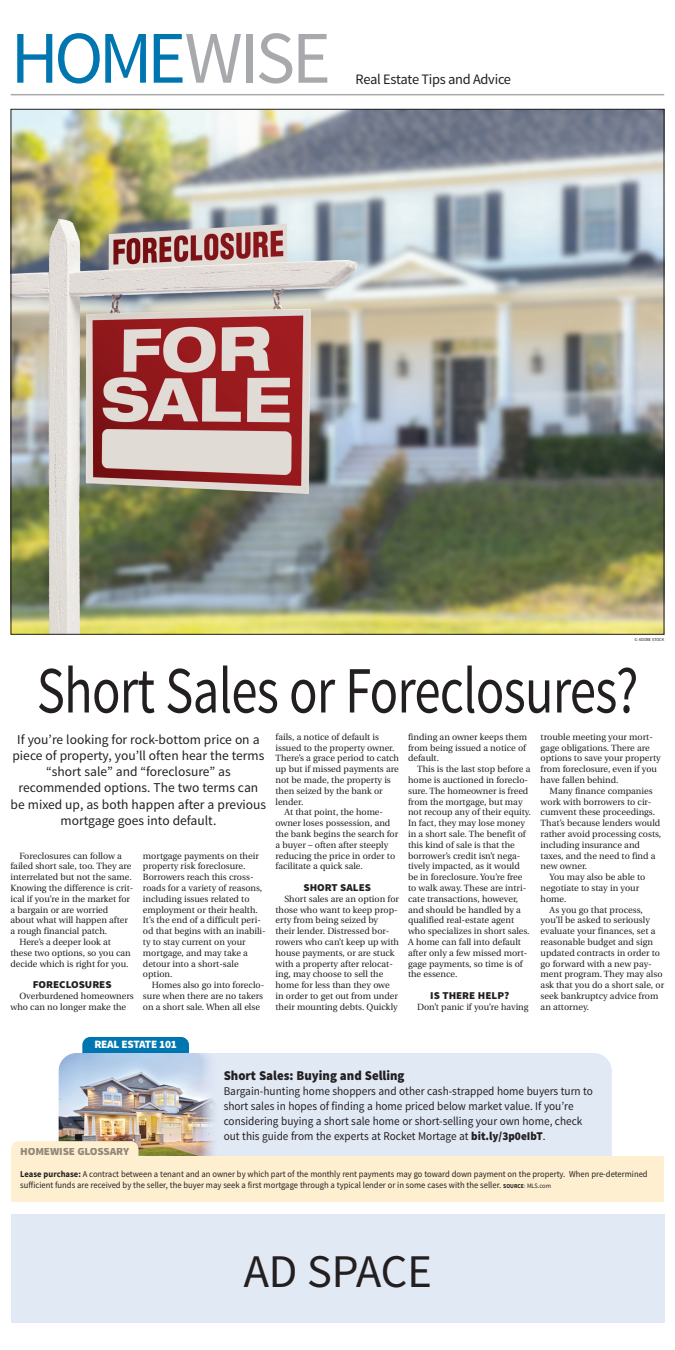
<style>
.page{position:relative;width:675px;height:1350px;background:#fff}
.page>*{position:absolute;margin:0;border:0;box-sizing:border-box;transform-origin:0 0}
.t1{font:74.25px "Source Sans Pro";letter-spacing:-.04em;color:#0076b0}
.t2{font:66px "Source Sans Pro";letter-spacing:-.015em;color:#231f20;scale:.8 1}
.t3{font:46.8px "Source Sans Pro";color:#231f20}
.t4{font:14.4px "Source Sans Pro";letter-spacing:-.02em;color:#231f20}
.t5{font:13.5px/16.2px "Source Sans Pro";color:#231f20;text-align:center}
.t6{font:900 13.5px "Source Sans Pro";color:#231f20;scale:.95 1}
.t7{font:11.85px/15px "Source Sans Pro";color:#231f20;scale:.95 1}
.t8{font:900 11.25px "Source Sans Pro";letter-spacing:-.01em;color:#231f20}
.t9{font:900 11.25px "Source Sans Pro";letter-spacing:-.02em;color:#fff}
.t10{font:900 10.5px "Source Sans Pro";color:#231f20;scale:1.05 1}
.t11{font:9px/10.8px "Utopia";color:#231f20}
.t12{font:9px/11.7px "Source Sans Pro";color:#231f20;scale:.95 1}
.t13{font:4.5px "Source Sans Pro";color:#231f20;scale:.95 1}
.s1{color:#a8a9ad}
.s2{font-weight:900}
.s3{font-weight:700}
.s4{font-weight:700;font-size:6px}
.s5{font-size:6px}
.s6{font-size:6.75px}
</style>
<div class="page">
<div style="left:218px;top:1053px;width:394px;height:103px;background:#e1e9f5"></div>
<div style="left:82px;top:1037px;width:107px;height:16px;background:#0076b0"></div>
<img style="left:58px;top:1053px;width:160px;height:103px">
<hr style="left:11px;top:94px;width:653px;height:1px;background:#a8a9ad">
<div style="left:11px;top:1156px;width:653px;height:46px;background:#feefd0"></div>
<div style="left:11px;top:1141px;width:127px;height:15px;background:#feefd0"></div>
<div style="left:11px;top:1215px;width:653px;height:108px;background:#e1e9f5"></div>
<img style="left:13px;top:111px;width:649px;height:521px">
<h1 class="t1" style="left:11px;top:12px;width:322px">HOME<span class="s1">WISE</span></h1>
<h3 class="t4" style="left:356px;top:70px;width:157px">Real Estate Tips and Advice</h3>
<p class="t13" style="left:635px;top:637px;width:33px">© ADOBE STOCK</p>
<h2 class="t2" style="left:37px;top:650px;width:754px">Short Sales or Foreclosures?</h2>
<h3 class="t5" style="left:11px;top:731px;width:257px">If you’re looking for rock-bottom price on a piece of property, you’ll often hear the terms “short sale” and “foreclosure” as recommended options. The two terms can be mixed up, as both happen after a previous mortgage goes into default.</h3>
<p class="t11" style="left:19px;top:850px;width:104px">Foreclosures can follow a</p>
<p class="t11" style="left:10px;top:861px;width:123px">failed short sale, too. They are</p>
<p class="t11" style="left:10px;top:872px;width:123px">interrelated but not the same.</p>
<p class="t11" style="left:10px;top:883px;width:125px">Knowing the difference is crit-</p>
<p class="t11" style="left:10px;top:894px;width:121px">ical if you’re in the market for</p>
<p class="t11" style="left:10px;top:904px;width:99px">a bargain or are worried</p>
<p class="t11" style="left:10px;top:915px;width:119px">about what will happen after</p>
<p class="t11" style="left:10px;top:926px;width:98px">a rough financial patch.</p>
<p class="t11" style="left:19px;top:937px;width:93px">Here’s a deeper look at</p>
<p class="t11" style="left:10px;top:948px;width:122px">these two options, so you can</p>
<p class="t11" style="left:10px;top:958px;width:120px">decide which is right for you.</p>
<p class="t10" style="left:33px;top:978px;width:77px">FORECLOSURES</p>
<p class="t11" style="left:10px;top:991px;width:125px;text-indent:9px">Overburdened homeowners who can no longer make the</p>
<p class="t11" style="left:143px;top:850px;width:124px">mortgage payments on their property risk foreclosure.<br>Borrowers reach this cross&shy;roads for a variety of reasons, including issues related to employment or their health.<br>It’s the end of a difficult peri&shy;od that begins with an inabili&shy;ty to stay current on your mortgage, and may take a detour into a short-sale option.</p>
<p class="t11" style="left:143px;top:980px;width:123px;text-indent:9px">Homes also go into foreclo&shy;sure when there are no takers on a short sale. When all else</p>
<p class="t11" style="left:276px;top:732px;width:105px">fails, a notice of default is</p>
<p class="t11" style="left:276px;top:742px;width:121px">issued to the property owner.</p>
<p class="t11" style="left:276px;top:753px;width:125px">There’s a grace period to catch</p>
<p class="t11" style="left:276px;top:764px;width:125px">up but if missed payments are</p>
<p class="t11" style="left:276px;top:775px;width:117px">not be made, the property is</p>
<p class="t11" style="left:276px;top:786px;width:109px">then seized by the bank or</p>
<p class="t11" style="left:276px;top:796px;width:30px">lender.</p>
<p class="t11" style="left:285px;top:807px;width:100px">At that point, the home-</p>
<p class="t11" style="left:276px;top:818px;width:116px">owner loses possession, and</p>
<p class="t11" style="left:276px;top:829px;width:124px">the bank begins the search for</p>
<p class="t11" style="left:276px;top:840px;width:114px">a buyer – often after steeply</p>
<p class="t11" style="left:276px;top:850px;width:121px">reducing the price in order to</p>
<p class="t11" style="left:276px;top:861px;width:89px">facilitate a quick sale.</p>
<p class="t10" style="left:303px;top:881px;width:66px">SHORT SALES</p>
<p class="t11" style="left:276px;top:894px;width:125px;text-indent:9px">Short sales are an option for those who want to keep prop&shy;erty from being seized by their lender. Distressed bor&shy;rowers who can’t keep up with house payments, or are stuck with a property after relocat&shy;ing, may choose to sell the home for less than they owe in order to get out from under their mounting debts. Quickly</p>
<p class="t11" style="left:408px;top:732px;width:120px;text-align:justify">finding an owner keeps them from being issued a notice of default.</p>
<p class="t11" style="left:408px;top:764px;width:124px;text-indent:9px">This is the last stop before a home is auctioned in foreclo&shy;sure. The homeowner is freed from the mortgage, but may not recoup any of their equity.<br>In fact, they may lose money in a short sale. The benefit of this kind of sale is that the borrower’s credit isn’t nega&shy;tively impacted, as it would be in foreclosure. You’re free to walk away. These are intri&shy;cate transactions, however, and should be handled by a qualified real-estate agent who specializes in short sales.<br>A home can fall into default after only a few missed mort&shy;gage payments, so time is of the essence.</p>
<p class="t10" style="left:430px;top:989px;width:77px">IS THERE HELP?</p>
<p class="t11" style="left:417px;top:1002px;width:113px">Don’t panic if you’re having</p>
<p class="t11" style="left:541px;top:732px;width:122px">trouble meeting your mort&shy;gage obligations. There are options to save your property from foreclosure, even if you have fallen behind.</p>
<p class="t11" style="left:550px;top:786px;width:104px">Many finance companies</p>
<p class="t11" style="left:541px;top:796px;width:112px">work with borrowers to cir-</p>
<p class="t11" style="left:541px;top:807px;width:116px">cumvent these proceedings.</p>
<p class="t11" style="left:541px;top:818px;width:121px">That’s because lenders would</p>
<p class="t11" style="left:541px;top:829px;width:122px">rather avoid processing costs,</p>
<p class="t11" style="left:541px;top:840px;width:101px">including insurance and</p>
<p class="t11" style="left:541px;top:850px;width:116px">taxes, and the need to find a</p>
<p class="t11" style="left:541px;top:861px;width:48px">new owner.</p>
<p class="t11" style="left:550px;top:872px;width:97px">You may also be able to</p>
<p class="t11" style="left:541px;top:883px;width:100px">negotiate to stay in your</p>
<p class="t11" style="left:541px;top:894px;width:27px">home.</p>
<p class="t11" style="left:550px;top:904px;width:95px">As you go that process,</p>
<p class="t11" style="left:541px;top:915px;width:111px">you’ll be asked to seriously</p>
<p class="t11" style="left:541px;top:926px;width:116px">evaluate your finances, set a</p>
<p class="t11" style="left:541px;top:937px;width:114px">reasonable budget and sign</p>
<p class="t11" style="left:541px;top:948px;width:121px">updated contracts in order to</p>
<p class="t11" style="left:541px;top:958px;width:112px">go forward with a new pay-</p>
<p class="t11" style="left:541px;top:969px;width:123px">ment program. They may also</p>
<p class="t11" style="left:541px;top:980px;width:125px">ask that you do a short sale, or</p>
<p class="t11" style="left:541px;top:991px;width:119px">seek bankruptcy advice from</p>
<p class="t11" style="left:541px;top:1002px;width:50px">an attorney.</p>
<p class="t9" style="left:94px;top:1037px;width:84px">REAL ESTATE 101</p>
<p class="t8" style="left:20px;top:1144px;width:111px">HOMEWISE GLOSSARY</p>
<h3 class="t6" style="left:224px;top:1067px;width:192px">Short Sales: Buying and Selling</h3>
<p class="t7" style="left:224px;top:1084px;width:390px">Bargain-hunting home shoppers and other cash-strapped home buyers turn to short sales in hopes of finding a home priced below market value. If you’re considering buying a short sale home or short-selling your own home, check out this guide from the experts at Rocket Mortage at <span class="s2">bit.ly/3p0eIbT</span>.</p>
<p class="t12" style="left:20px;top:1168px;width:662px"><span class="s3">Lease purchase:</span> A contract between a tenant and an owner by which part of the monthly rent payments may go toward down payment on the property. When pre-determined sufficient funds are received by the seller, the buyer may seek a first mortgage through a typical lender or in some cases with the seller. <span class="s4">SOURCE</span><span class="s5">:</span> <span class="s6">MLS.com</span></p>
<h3 class="t3" style="left:244px;top:1242px;width:190px">AD SPACE</h3>
</div>
